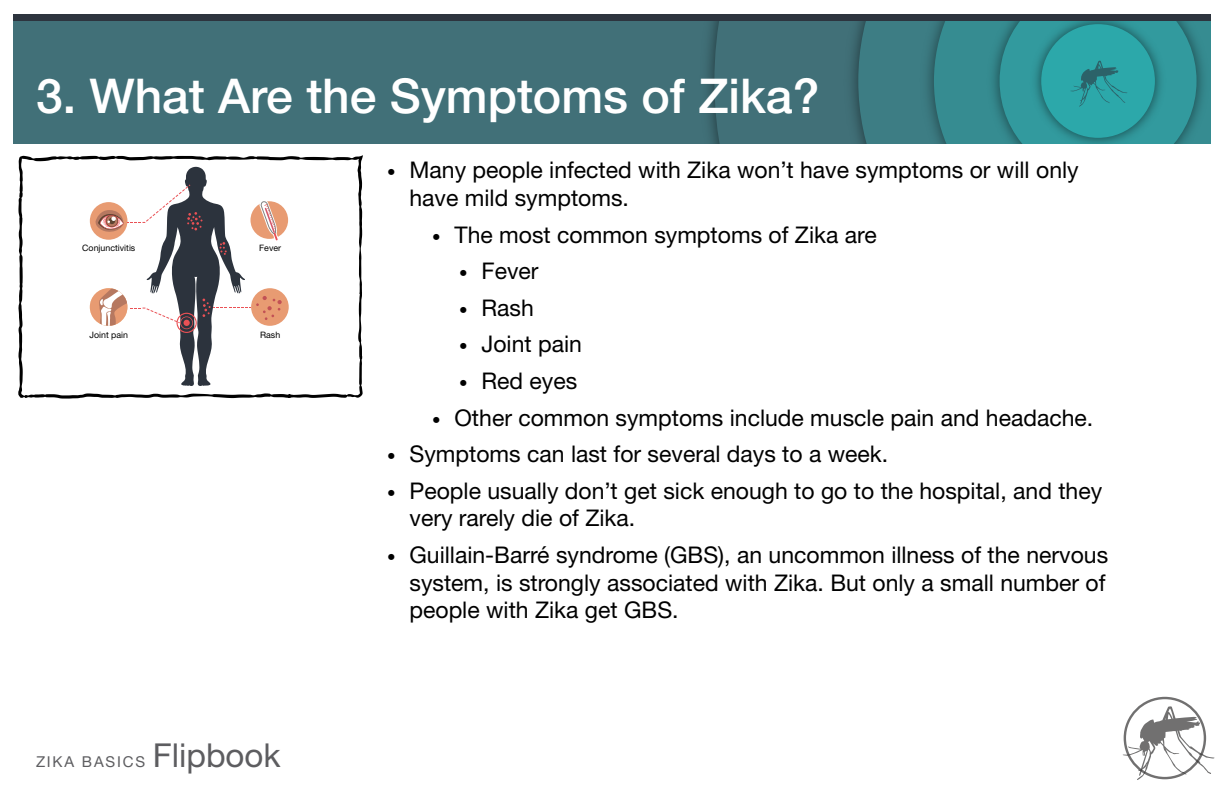
<style>
.page{position:relative;width:1224px;height:792px;background:#fff}
.page>*{position:absolute;margin:0;border:0;box-sizing:border-box;transform-origin:0 0}
.t1{font:500 48px "Helvetica Neue LT Std";color:#fff}
.t2{font:23px/27.6px "Helvetica Neue LT Std";color:#000}
.t3{font:15px "Helvetica Neue LT Std";letter-spacing:.12em;color:#5d5d60}
.b3{font:8.8px "Helvetica Neue LT Std";color:#000}
.s1{font-weight:300;font-size:17px}
.s2{font-size:33px}
</style>
<div class="page">
<div style="left:13px;top:14px;width:1198px;height:130px;background:#417078"></div>
<svg style="left:714px;top:21px;width:6px;height:123px"></svg>
<div style="left:858px;top:21px;width:57px;height:123px;background:#3d7d84"></div>
<img style="left:915px;top:21px;width:19px;height:123px">
<svg style="left:934px;top:21px;width:277px;height:123px;background:#309498"></svg>
<div style="left:13px;top:14px;width:1198px;height:7px;background:#2d343e"></div>
<svg style="left:18px;top:155px;width:345px;height:244px"></svg>
<svg style="left:1123px;top:706px;width:92px;height:74px"></svg>
<div style="left:1124px;top:697px;width:82px;height:82px;border:2px solid #343333;border-radius:50%"></div>
<div style="left:90px;top:202px;width:37px;height:38px;background:#e89b72;border-radius:50%"></div>
<div style="left:250px;top:201px;width:38px;height:38px;background:#e89b72;border-radius:50%"></div>
<div style="left:251px;top:288px;width:38px;height:38px;background:#e89b72;border-radius:50%"></div>
<div style="left:90px;top:288px;width:37px;height:38px;background:#e89b72;border-radius:50%"></div>
<svg style="left:96px;top:167px;width:186px;height:219px"></svg>
<p class="t1" style="left:36px;top:68px;width:785px">3. What Are the Symptoms of Zika?</p>
<p class="t2" style="left:410px;top:156px;width:671px;text-indent:-22px"><span class="s1">•</span> Many people infected with Zika won’t have symptoms or will only have mild symptoms.</p>
<p class="t2" style="left:432px;top:220px;width:446px"><span class="s1">•</span> The most common symptoms of Zika are</p>
<p class="t2" style="left:459px;top:257px;width:81px"><span class="s1">•</span> Fever</p>
<p class="t2" style="left:459px;top:294px;width:76px"><span class="s1">•</span> Rash</p>
<p class="t2" style="left:459px;top:330px;width:125px"><span class="s1">•</span> Joint pain</p>
<p class="t2" style="left:459px;top:367px;width:120px"><span class="s1">•</span> Red eyes</p>
<p class="t2" style="left:432px;top:403px;width:663px"><span class="s1">•</span> Other common symptoms include muscle pain and headache.</p>
<p class="t2" style="left:387px;top:440px;width:503px"><span class="s1">•</span> Symptoms can last for several days to a week.</p>
<p class="t2" style="left:410px;top:477px;width:694px;text-indent:-22px"><span class="s1">•</span> People usually don’t get sick enough to go to the hospital, and they very rarely die of Zika.</p>
<p class="t2" style="left:410px;top:541px;width:700px;text-align:justify;text-indent:-22px"><span class="s1">•</span> Guillain-Barré syndrome (GBS), an uncommon illness of the nervous system, is strongly associated with Zika. But only a small number of people with Zika get GBS.</p>
<p class="b3" style="left:82px;top:243px;width:55px">Conjunctivitis</p>
<p class="b3" style="left:259px;top:243px;width:23px">Fever</p>
<p class="b3" style="left:90px;top:330px;width:40px">Joint pain</p>
<p class="b3" style="left:260px;top:330px;width:22px">Rash</p>
<p class="t3" style="left:36px;top:753px;width:246px">ZIKA BASICS <span class="s2">Flipbook</span></p>
</div>
